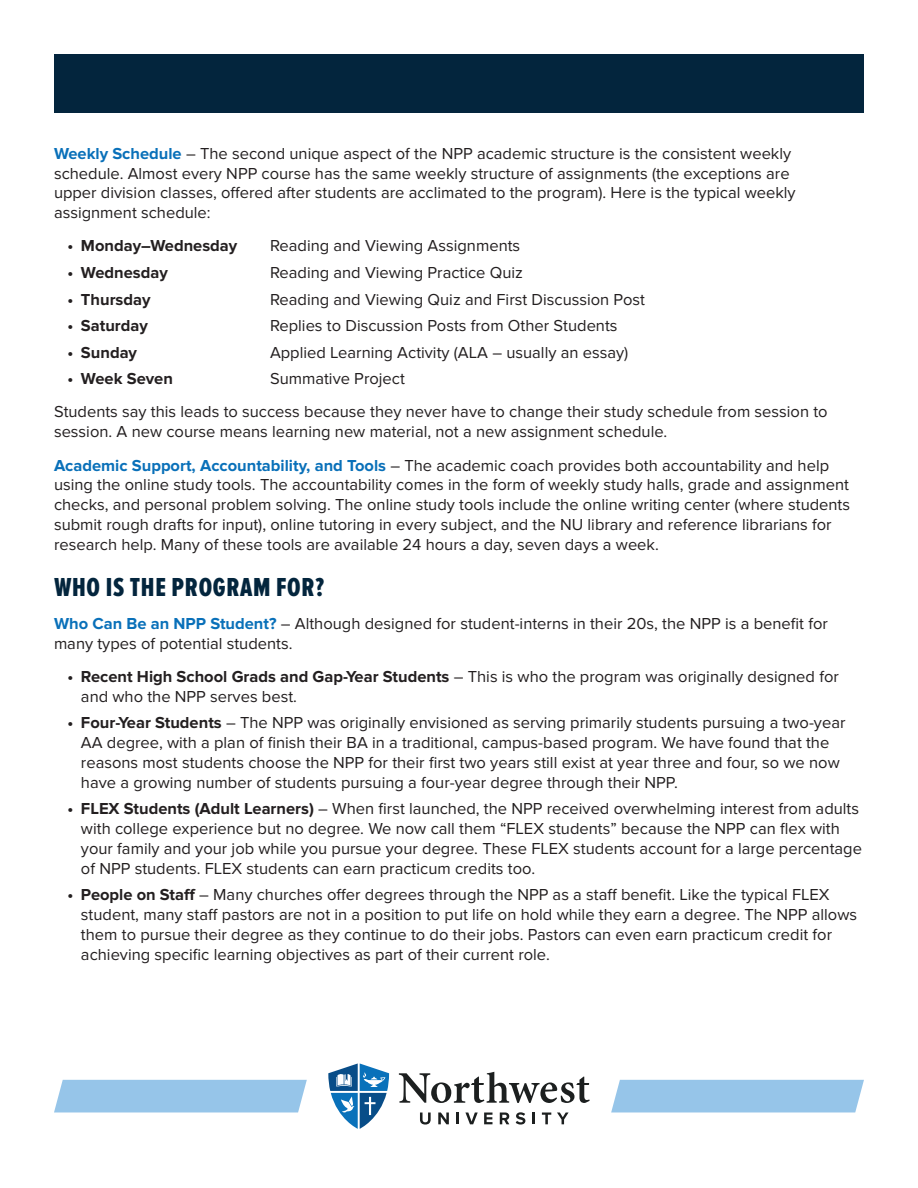
<style>
.page{position:relative;width:918px;height:1188px;background:#fff}
.page>*{position:absolute;margin:0;border:0;box-sizing:border-box;transform-origin:0 0}
.t1{font:27px "Proxima Nova A Ex Cn Extrabld";letter-spacing:.025em;color:#03253d}
.t2{font:16.5px/19.8px "Proxima Nova";color:#231f20}
.t3{font:700 16.5px "Proxima Nova";color:#231f20}
.s1{font-weight:700;color:#0970b9}
.s2{font-weight:700}
</style>
<div class="page">
<svg style="left:399px;top:1072px;width:191px;height:31px"></svg>
<svg style="left:420px;top:1113px;width:11px;height:12px"></svg>
<svg style="left:438px;top:1113px;width:11px;height:11px"></svg>
<svg style="left:457px;top:1113px;width:2px;height:11px"></svg>
<svg style="left:465px;top:1113px;width:13px;height:11px"></svg>
<svg style="left:484px;top:1113px;width:8px;height:11px"></svg>
<svg style="left:500px;top:1113px;width:9px;height:11px"></svg>
<svg style="left:516px;top:1112px;width:9px;height:13px"></svg>
<svg style="left:532px;top:1113px;width:3px;height:11px"></svg>
<svg style="left:542px;top:1113px;width:9px;height:11px"></svg>
<svg style="left:557px;top:1113px;width:12px;height:11px"></svg>
<svg style="left:328px;top:1063px;width:61px;height:66px"></svg>
<div style="left:611px;top:1080px;width:253px;height:32px;background:#96c5e9"></div>
<div style="left:54px;top:1080px;width:253px;height:32px;background:#96c5e9"></div>
<div style="left:54px;top:54px;width:810px;height:58px;background:#03253d"></div>
<p class="t2" style="left:54px;top:144px;width:743px"><span class="s1">Weekly Schedule</span> – The second unique aspect of the NPP academic structure is the consistent weekly schedule. Almost every NPP course has the same weekly structure of assignments (the exceptions are upper division classes, offered after students are acclimated to the program). Here is the typical weekly assignment schedule:</p>
<p class="t3" style="left:67px;top:236px;width:171px">• Monday–Wednesday</p>
<p class="t2" style="left:270px;top:236px;width:252px">Reading and Viewing Assignments</p>
<p class="t3" style="left:67px;top:263px;width:102px">• Wednesday</p>
<p class="t2" style="left:270px;top:263px;width:255px">Reading and Viewing Practice Quiz</p>
<p class="t3" style="left:67px;top:290px;width:85px">• Thursday</p>
<p class="t2" style="left:270px;top:289px;width:377px">Reading and Viewing Quiz and First Discussion Post</p>
<p class="t3" style="left:67px;top:316px;width:82px">• Saturday</p>
<p class="t2" style="left:270px;top:316px;width:349px">Replies to Discussion Posts from Other Students</p>
<p class="t3" style="left:67px;top:343px;width:71px">• Sunday</p>
<p class="t2" style="left:270px;top:342px;width:360px">Applied Learning Activity (ALA – usually an essay)</p>
<p class="t3" style="left:67px;top:369px;width:107px">• Week Seven</p>
<p class="t2" style="left:54px;top:362px;width:775px;line-height:33.3px;text-indent:216px">Summative Project<br>Students say this leads to success because they never have to change their study schedule from session to</p>
<p class="t2" style="left:54px;top:415px;width:777px;line-height:33.3px">session. A new course means learning new material, not a new assignment schedule.<br><span class="s1">Academic Support, Accountability, and Tools</span> – The academic coach provides both accountability and help</p>
<p class="t2" style="left:54px;top:475px;width:798px">using the online study tools. The accountability comes in the form of weekly study halls, grade and assignment checks, and personal problem solving. The online study tools include the online writing center (where students submit rough drafts for input), online tutoring in every subject, and the NU library and reference librarians for research help. Many of these tools are available 24 hours a day, seven days a week.</p>
<h1 class="t1" style="left:54px;top:572px;width:272px">WHO IS THE PROGRAM FOR?</h1>
<p class="t2" style="left:54px;top:614px;width:775px"><span class="s1">Who Can Be an NPP Student?</span> – Although designed for student-interns in their 20s, the NPP is a benefit for many types of potential students.</p>
<p class="t2" style="left:81px;top:667px;width:759px;text-indent:-13px"><span class="s2">• Recent High School Grads and Gap-Year Students</span> – This is who the program was originally designed for and who the NPP serves best.</p>
<p class="t2" style="left:81px;top:713px;width:766px;text-indent:-13px"><span class="s2">• Four-Year Students</span> – The NPP was originally envisioned as serving primarily students pursuing a two-year AA degree, with a plan of finish their BA in a traditional, campus-based program. We have found that the reasons most students choose the NPP for their first two years still exist at year three and four, so we now have a growing number of students pursuing a four-year degree through their NPP.</p>
<p class="t2" style="left:81px;top:799px;width:782px;text-indent:-13px"><span class="s2">• FLEX Students (Adult Learners)</span> – When first launched, the NPP received overwhelming interest from adults with college experience but no degree. We now call them “FLEX students” because the NPP can flex with your family and your job while you pursue your degree. These FLEX students account for a large percentage of NPP students. FLEX students can earn practicum credits too.</p>
<p class="t2" style="left:81px;top:885px;width:778px;text-indent:-13px"><span class="s2">• People on Staff</span> – Many churches offer degrees through the NPP as a staff benefit. Like the typical FLEX student, many staff pastors are not in a position to put life on hold while they earn a degree. The NPP allows them to pursue their degree as they continue to do their jobs. Pastors can even earn practicum credit for achieving specific learning objectives as part of their current role.</p>
</div>
